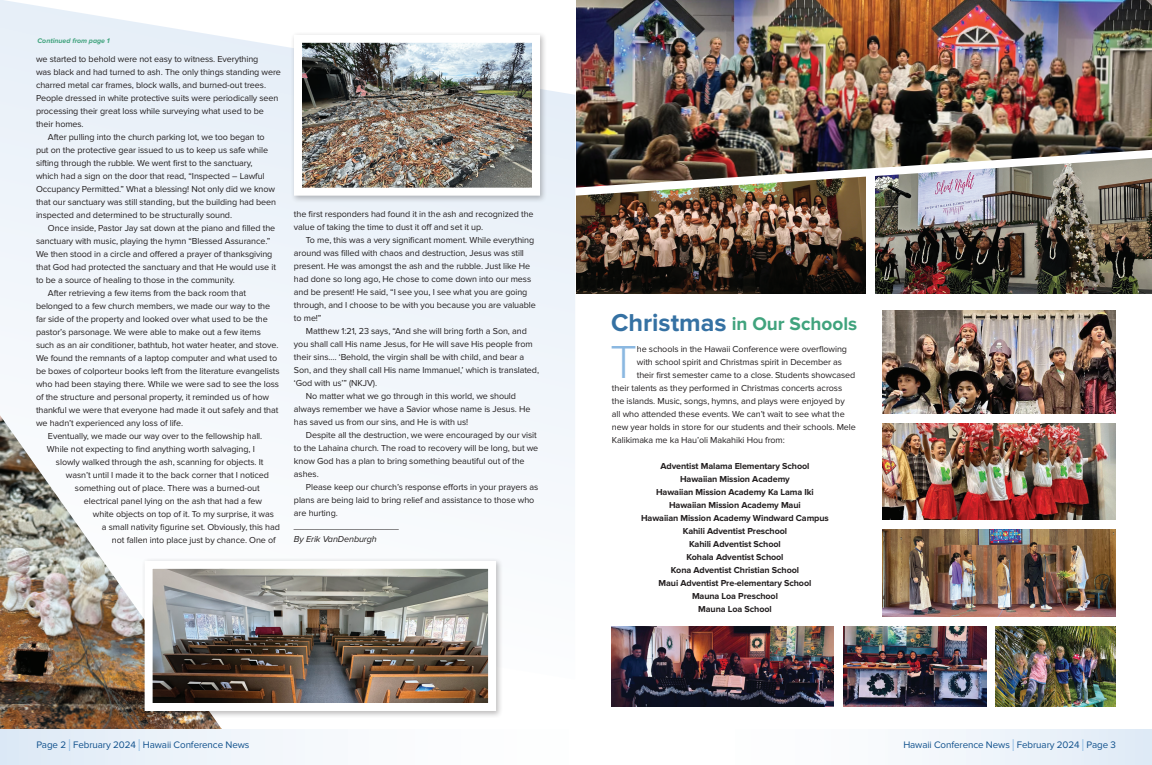
<style>
.page{position:relative;width:1152px;height:765px;background:#fff}
.page>*{position:absolute;margin:0;border:0;box-sizing:border-box;transform-origin:0 0}
.t1{font:300 48px "Proxima Nova";color:#8bb8e1}
.t2{font:700 19px "Proxima Nova";color:#40a37d}
.t3{font:9.8px "Proxima Nova";letter-spacing:-.01em;color:#0f508c}
.t4{font:9px/13px "Proxima Nova";letter-spacing:-.01em;color:#231f20}
.t5{font:700 9px/13px "Proxima Nova";letter-spacing:-.01em;color:#231f20;text-align:center}
.t6{font:italic 9px "Proxima Nova";letter-spacing:-.01em;color:#231f20}
.t7{font:italic 700 7px "Proxima Nova";color:#40a37d}
.s1{font-size:17.6px;color:#8bb8e1}
.s2{font-size:25.3px;color:#3571a3}
</style>
<div class="page">
<img style="left:576px;top:200px;width:290px;height:94px">
<img style="left:876px;top:200px;width:276px;height:94px">
<img style="left:576px;top:0;width:576px;height:200px">
<svg style="left:0;top:0;width:575px;height:487px;fill:#f0f5fb"></svg>
<img style="left:0;top:415px;width:224px;height:315px">
<svg style="left:922px;top:730px;width:230px;height:35px"></svg>
<img style="left:883px;top:311px;width:233px;height:103px">
<div style="left:0;top:730px;width:734px;height:35px;background:linear-gradient(to right,#e3edf7,#fff)"></div>
<img style="left:883px;top:424px;width:233px;height:96px">
<img style="left:883px;top:530px;width:233px;height:86px">
<img style="left:612px;top:626px;width:222px;height:80px">
<img style="left:844px;top:626px;width:143px;height:80px">
<img style="left:996px;top:626px;width:120px;height:80px">
<div style="left:291px;top:31px;width:257px;height:172px;background:#231f20;opacity:.3"></div>
<img style="left:303px;top:44px;width:228px;height:143px">
<div style="left:294px;top:35px;width:246px;height:161px;border:8px solid #fff"></div>
<div style="left:141px;top:558px;width:363px;height:160px;background:#231f20;opacity:.3"></div>
<img style="left:154px;top:570px;width:333px;height:132px">
<div style="left:145px;top:561px;width:351px;height:150px;border:8px solid #fff"></div>
<p class="t7" style="left:38px;top:36px;width:74px">Continued from page 1</p>
<p class="t4" style="left:36px;top:52px;width:224px">we started to behold were not easy to witness. Everything</p>
<p class="t4" style="left:36px;top:65px;width:247px">was black and had turned to ash. The only things standing were</p>
<p class="t4" style="left:36px;top:78px;width:232px">charred metal car frames, block walls, and burned-out trees.</p>
<p class="t4" style="left:36px;top:91px;width:244px">People dressed in white protective suits were periodically seen</p>
<p class="t4" style="left:36px;top:104px;width:230px">processing their great loss while surveying what used to be</p>
<p class="t4" style="left:36px;top:117px;width:49px">their homes.</p>
<p class="t4" style="left:48px;top:130px;width:218px">After pulling into the church parking lot, we too began to</p>
<p class="t4" style="left:36px;top:143px;width:234px">put on the protective gear issued to us to keep us safe while</p>
<p class="t4" style="left:36px;top:156px;width:218px">sifting through the rubble. We went first to the sanctuary,</p>
<p class="t4" style="left:36px;top:169px;width:230px">which had a sign on the door that read, “Inspected – Lawful</p>
<p class="t4" style="left:36px;top:182px;width:241px">Occupancy Permitted.” What a blessing! Not only did we know</p>
<p class="t4" style="left:36px;top:195px;width:242px">that our sanctuary was still standing, but the building had been</p>
<p class="t4" style="left:36px;top:208px;width:198px">inspected and determined to be structurally sound.</p>
<p class="t4" style="left:48px;top:221px;width:229px">Once inside, Pastor Jay sat down at the piano and filled the</p>
<p class="t4" style="left:36px;top:234px;width:236px">sanctuary with music, playing the hymn “Blessed Assurance.”</p>
<p class="t4" style="left:36px;top:247px;width:238px">We then stood in a circle and offered a prayer of thanksgiving</p>
<p class="t4" style="left:36px;top:260px;width:241px">that God had protected the sanctuary and that He would use it</p>
<p class="t4" style="left:36px;top:273px;width:201px">to be a source of healing to those in the community.</p>
<p class="t4" style="left:48px;top:286px;width:199px">After retrieving a few items from the back room that</p>
<p class="t4" style="left:36px;top:299px;width:236px">belonged to a few church members, we made our way to the</p>
<p class="t4" style="left:36px;top:312px;width:233px">far side of the property and looked over what used to be the</p>
<p class="t4" style="left:36px;top:325px;width:226px">pastor’s parsonage. We were able to make out a few items</p>
<p class="t4" style="left:36px;top:338px;width:244px">such as an air conditioner, bathtub, hot water heater, and stove.</p>
<p class="t4" style="left:36px;top:351px;width:243px">We found the remnants of a laptop computer and what used to</p>
<p class="t4" style="left:36px;top:364px;width:245px">be boxes of colporteur books left from the literature evangelists</p>
<p class="t4" style="left:36px;top:377px;width:245px">who had been staying there. While we were sad to see the loss</p>
<p class="t4" style="left:36px;top:390px;width:235px">of the structure and personal property, it reminded us of how</p>
<p class="t4" style="left:36px;top:403px;width:244px">thankful we were that everyone had made it out safely and that</p>
<p class="t4" style="left:36px;top:416px;width:149px">we hadn’t experienced any loss of life.</p>
<p class="t4" style="left:48px;top:429px;width:216px">Eventually, we made our way over to the fellowship hall.</p>
<p class="t4" style="left:47px;top:442px;width:209px">While not expecting to find anything worth salvaging, I</p>
<p class="t4" style="left:56px;top:455px;width:209px">slowly walked through the ash, scanning for objects. It</p>
<p class="t4" style="left:66px;top:468px;width:205px">wasn’t until I made it to the back corner that I noticed</p>
<p class="t4" style="left:75px;top:481px;width:186px">something out of place. There was a burned-out</p>
<p class="t4" style="left:84px;top:494px;width:180px">electrical panel lying on the ash that had a few</p>
<p class="t4" style="left:93px;top:507px;width:182px">white objects on top of it. To my surprise, it was</p>
<p class="t4" style="left:102px;top:520px;width:179px">a small nativity figurine set. Obviously, this had</p>
<p class="t4" style="left:112px;top:533px;width:165px">not fallen into place just by chance. One of</p>
<p class="t4" style="left:294px;top:208px;width:241px">the first responders had found it in the ash and recognized the value of taking the time to dust it off and set it up.</p>
<p class="t4" style="left:294px;top:234px;width:243px;text-indent:12px">To me, this was a very significant moment. While everything around was filled with chaos and destruction, Jesus was still present. He was amongst the ash and the rubble. Just like He had done so long ago, He chose to come down into our mess and be present! He said, “I see you, I see what you are going through, and I choose to be with you because you are valuable to me!”</p>
<p class="t4" style="left:306px;top:325px;width:222px">Matthew 1:21, 23 says, “And she will bring forth a Son, and</p>
<p class="t4" style="left:294px;top:338px;width:240px">you shall call His name Jesus, for He will save His people from</p>
<p class="t4" style="left:294px;top:351px;width:232px">their sins.… ‘Behold, the virgin shall be with child, and bear a</p>
<p class="t4" style="left:294px;top:364px;width:247px">Son, and they shall call His name Immanuel,’ which is translated,</p>
<p class="t4" style="left:294px;top:377px;width:85px">‘God with us’” (NKJV).</p>
<p class="t4" style="left:306px;top:390px;width:212px">No matter what we go through in this world, we should</p>
<p class="t4" style="left:294px;top:403px;width:238px">always remember we have a Savior whose name is Jesus. He</p>
<p class="t4" style="left:294px;top:416px;width:176px">has saved us from our sins, and He is with us!</p>
<p class="t4" style="left:306px;top:429px;width:232px">Despite all the destruction, we were encouraged by our visit</p>
<p class="t4" style="left:294px;top:442px;width:246px">to the Lahaina church. The road to recovery will be long, but we</p>
<p class="t4" style="left:294px;top:455px;width:232px">know God has a plan to bring something beautiful out of the</p>
<p class="t4" style="left:294px;top:468px;width:26px">ashes.</p>
<p class="t4" style="left:306px;top:481px;width:234px">Please keep our church’s response efforts in your prayers as</p>
<p class="t4" style="left:294px;top:494px;width:242px">plans are being laid to bring relief and assistance to those who</p>
<p class="t4" style="left:294px;top:507px;width:45px">are hurting.</p>
<p class="t4" style="left:294px;top:520px;width:106px">_____________________</p>
<p class="t6" style="left:294px;top:534px;width:84px">By Erik VanDenburgh</p>
<p class="t3" style="left:37px;top:739px;width:214px">Page 2 <span class="s1">I</span> February 2024 <span class="s1">I</span> Hawaii Conference News</p>
<h2 class="t2" style="left:611px;top:313px;width:248px"><span class="s2">Christmas</span> in Our Schools</h2>
<h1 class="t1" style="left:610px;top:335px;width:29px">T</h1>
<p class="t4" style="left:637px;top:343px;width:212px">he schools in the Hawaii Conference were overflowing</p>
<p class="t4" style="left:637px;top:356px;width:207px">with school spirit and Christmas spirit in December as</p>
<p class="t4" style="left:637px;top:369px;width:220px">their first semester came to a close. Students showcased</p>
<p class="t4" style="left:612px;top:382px;width:232px">their talents as they performed in Christmas concerts across</p>
<p class="t4" style="left:612px;top:395px;width:234px">the islands. Music, songs, hymns, and plays were enjoyed by</p>
<p class="t4" style="left:612px;top:408px;width:234px">all who attended these events. We can’t wait to see what the</p>
<p class="t4" style="left:612px;top:421px;width:245px">new year holds in store for our students and their schools. Mele</p>
<p class="t4" style="left:612px;top:434px;width:174px">Kalikimaka me ka Hau’oli Makahiki Hou from:</p>
<p class="t5" style="left:641px;top:460px;width:189px">Adventist Malama Elementary School<br>Hawaiian Mission Academy<br>Hawaiian Mission Academy Ka Lama Iki<br>Hawaiian Mission Academy Maui<br>Hawaiian Mission Academy Windward Campus<br>Kahili Adventist Preschool<br>Kahili Adventist School<br>Kohala Adventist School<br>Kona Adventist Christian School<br>Maui Adventist Pre-elementary School<br>Mauna Loa Preschool<br>Mauna Loa School</p>
<p class="t3" style="left:903px;top:739px;width:214px">Hawaii Conference News <span class="s1">I</span> February 2024 <span class="s1">I</span> Page 3</p>
</div>
